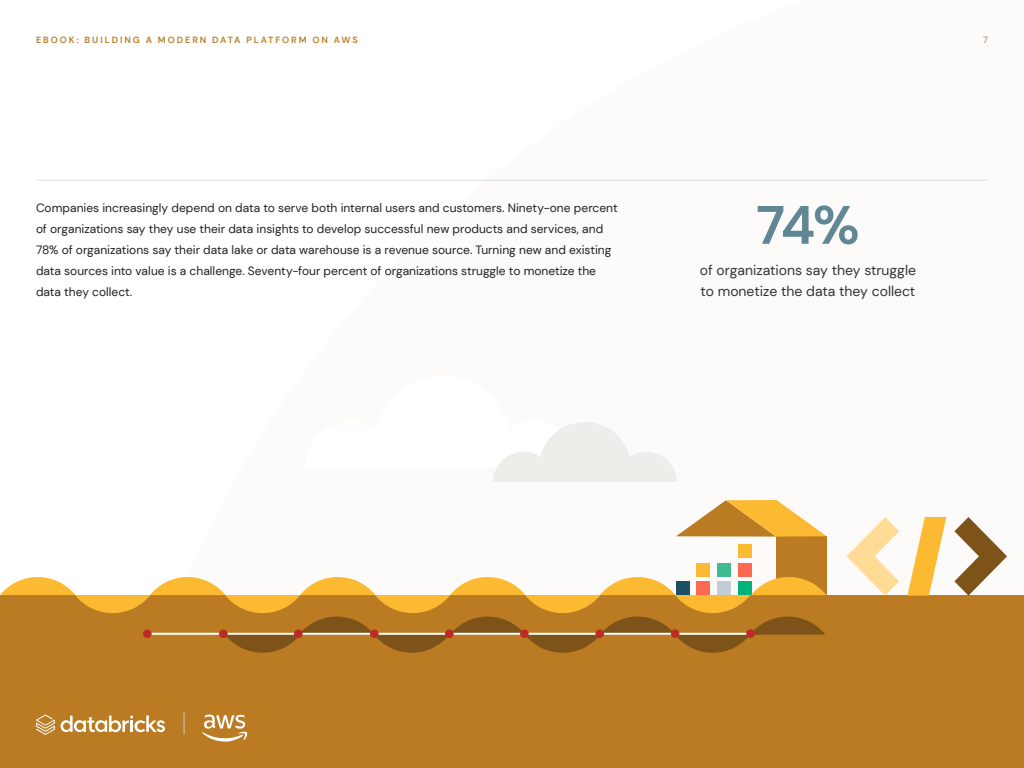
<style>
.page{position:relative;width:1024px;height:768px;background:#fff}
.page>*{position:absolute;margin:0;border:0;box-sizing:border-box;transform-origin:0 0}
.Body_Copy{font:700 54px "DM Sans";color:#618794}
.Body_Copy-2{font:14px/21px "DM Sans";color:#333}
.paragraph____body{font:12px/21px "DM Sans";color:#231f20}
.t1{font:700 9px "DM Sans";letter-spacing:.22em;color:#bd802b}
.t2{font:9px "DM Sans";color:#bd802b}
</style>
<div class="page">
<hr style="left:36px;top:180px;width:952px;height:1px;background:#dce0e2">
<div style="left:0;top:595px;width:1024px;height:173px;background:#ba7b23"></div>
<svg style="left:954px;top:517px;width:53px;height:79px"></svg>
<svg style="left:846px;top:517px;width:53px;height:79px"></svg>
<svg style="left:907px;top:517px;width:39px;height:79px"></svg>
<div style="left:777px;top:536px;width:50px;height:59px;background:#ba7b23"></div>
<svg style="left:676px;top:500px;width:151px;height:37px"></svg>
<div style="left:697px;top:563px;width:13px;height:13px;background:#fcba33"></div>
<div style="left:717px;top:563px;width:14px;height:13px;background:#42ba91"></div>
<div style="left:738px;top:563px;width:13px;height:13px;background:#ff6952"></div>
<div style="left:738px;top:544px;width:13px;height:14px;background:#fcba33"></div>
<svg style="left:493px;top:422px;width:184px;height:60px"></svg>
<svg style="left:0;top:577px;width:826px;height:76px"></svg>
<svg style="left:36px;top:714px;width:19px;height:21px"></svg>
<svg style="left:61px;top:715px;width:104px;height:17px"></svg>
<svg style="left:202px;top:714px;width:45px;height:28px"></svg>
<svg style="left:184px;top:712px;width:1px;height:22px"></svg>
<p class="t1" style="left:36px;top:34px;width:323px">EBOOK: BUILDING A MODERN DATA PLATFORM ON AWS</p>
<p class="t2" style="left:983px;top:34px;width:6px">7</p>
<p class="paragraph____body" style="left:36px;top:197px;width:583px">Companies increasingly depend on data to serve both internal users and customers. Ninety-one percent of organizations say they use their data insights to develop successful new products and services, and 78% of organizations say their data lake or data warehouse is a revenue source. Turning new and existing data sources into value is a challenge. Seventy-four percent of organizations struggle to monetize the data they collect.</p>
<p class="Body_Copy" style="left:756px;top:191px;width:105px">74%</p>
<p class="Body_Copy-2" style="left:700px;top:259px;width:218px">of organizations say they struggle to monetize the data they collect</p>
</div>
